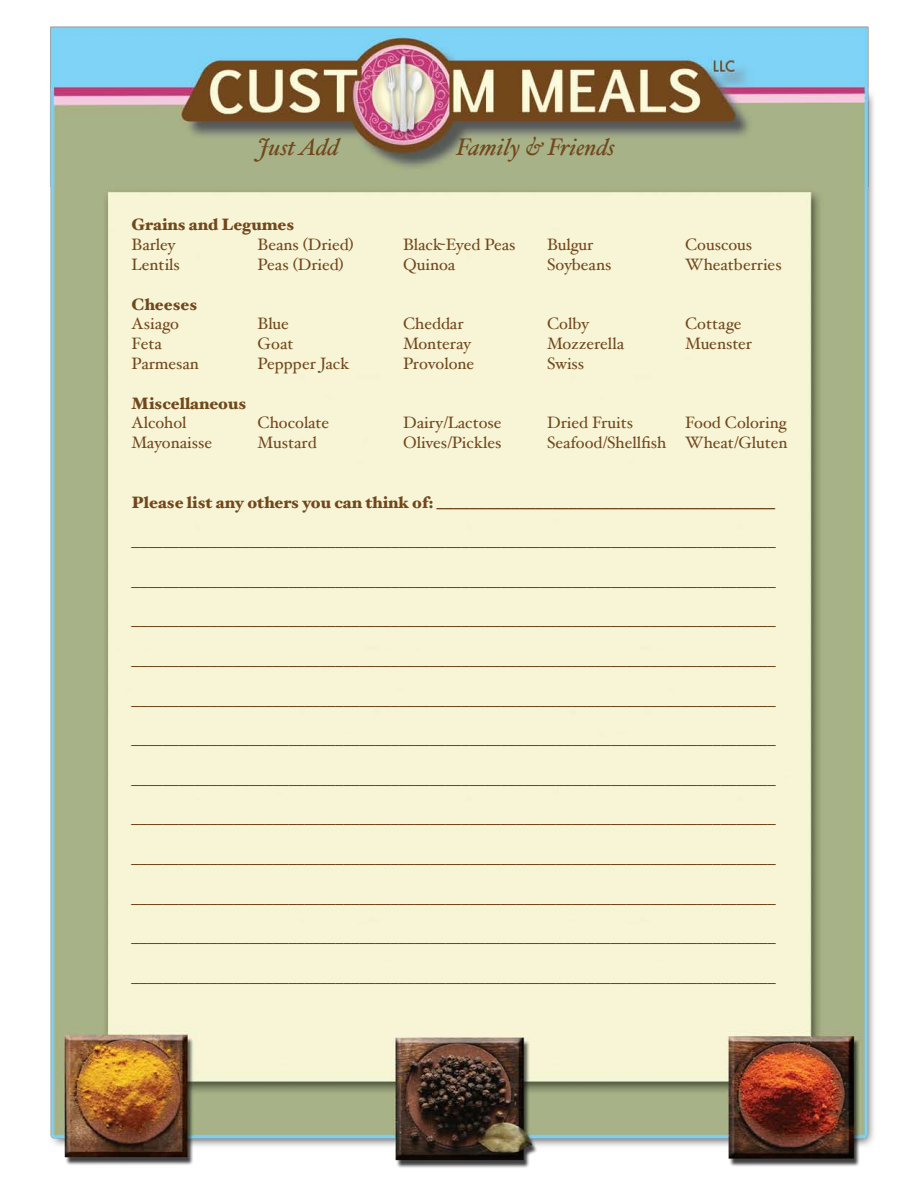
<style>
.page{position:relative;width:918px;height:1188px;background:#fff}
.page>*{position:absolute;margin:0;border:0;box-sizing:border-box;transform-origin:0 0}
.t1{font:italic 24px "Hoefler Text";color:#71471c}
.t2{font:16.5px "Hoefler Text";color:#71471c}
.t3{font:900 16.5px "Hoefler Text";color:#71471c}
</style>
<div class="page">
<img style="left:50px;top:26px;width:824px;height:1142px">
<h1 class="t1" style="left:258px;top:133px;width:83px">Just Add</h1>
<h1 class="t1" style="left:457px;top:133px;width:160px">Family &amp; Friends</h1>
<p class="t3" style="left:132px;top:215px;width:164px">Grains and Legumes</p>
<p class="t2" style="left:132px;top:235px;width:45px">Barley</p>
<p class="t2" style="left:258px;top:235px;width:98px">Beans (Dried)</p>
<p class="t2" style="left:403px;top:235px;width:114px">Black-Eyed Peas</p>
<p class="t2" style="left:547px;top:235px;width:48px">Bulgur</p>
<p class="t2" style="left:685px;top:235px;width:69px">Couscous</p>
<p class="t2" style="left:132px;top:255px;width:50px">Lentils</p>
<p class="t2" style="left:258px;top:255px;width:88px">Peas (Dried)</p>
<p class="t2" style="left:403px;top:255px;width:54px">Quinoa</p>
<p class="t2" style="left:547px;top:255px;width:66px">Soybeans</p>
<p class="t2" style="left:685px;top:255px;width:98px">Wheatberries</p>
<p class="t3" style="left:132px;top:294px;width:67px">Cheeses</p>
<p class="t2" style="left:132px;top:314px;width:49px">Asiago</p>
<p class="t2" style="left:258px;top:314px;width:33px">Blue</p>
<p class="t2" style="left:403px;top:314px;width:62px">Cheddar</p>
<p class="t2" style="left:547px;top:314px;width:43px">Colby</p>
<p class="t2" style="left:685px;top:314px;width:58px">Cottage</p>
<p class="t2" style="left:132px;top:334px;width:32px">Feta</p>
<p class="t2" style="left:258px;top:334px;width:37px">Goat</p>
<p class="t2" style="left:403px;top:334px;width:69px">Monteray</p>
<p class="t2" style="left:547px;top:334px;width:78px">Mozzerella</p>
<p class="t2" style="left:685px;top:334px;width:68px">Muenster</p>
<p class="t2" style="left:132px;top:354px;width:69px">Parmesan</p>
<p class="t2" style="left:258px;top:354px;width:93px">Peppper Jack</p>
<p class="t2" style="left:403px;top:354px;width:73px">Provolone</p>
<p class="t2" style="left:547px;top:354px;width:39px">Swiss</p>
<p class="t3" style="left:132px;top:393px;width:116px">Miscellaneous</p>
<p class="t2" style="left:132px;top:413px;width:56px">Alcohol</p>
<p class="t2" style="left:258px;top:413px;width:73px">Chocolate</p>
<p class="t2" style="left:403px;top:413px;width:100px">Dairy/Lactose</p>
<p class="t2" style="left:547px;top:413px;width:88px">Dried Fruits</p>
<p class="t2" style="left:685px;top:413px;width:103px">Food Coloring</p>
<p class="t2" style="left:132px;top:433px;width:82px">Mayonaisse</p>
<p class="t2" style="left:258px;top:433px;width:61px">Mustard</p>
<p class="t2" style="left:403px;top:433px;width:100px">Olives/Pickles</p>
<p class="t2" style="left:547px;top:433px;width:242px">Seafood/Shellfish Wheat/Gluten</p>
<p class="t3" style="left:132px;top:492px;width:645px">Please list any others you can think of: _________________________________________</p>
<p class="t2" style="left:132px;top:532px;width:646px">__________________________________________________________________________________</p>
<p class="t2" style="left:132px;top:571px;width:646px">__________________________________________________________________________________</p>
<p class="t2" style="left:132px;top:611px;width:646px">__________________________________________________________________________________</p>
<p class="t2" style="left:132px;top:651px;width:646px">__________________________________________________________________________________</p>
<p class="t2" style="left:132px;top:690px;width:646px">__________________________________________________________________________________</p>
<p class="t2" style="left:132px;top:730px;width:646px">__________________________________________________________________________________</p>
<p class="t2" style="left:132px;top:769px;width:646px">__________________________________________________________________________________</p>
<p class="t2" style="left:132px;top:809px;width:646px">__________________________________________________________________________________</p>
<p class="t2" style="left:132px;top:849px;width:646px">__________________________________________________________________________________</p>
<p class="t2" style="left:132px;top:888px;width:646px">__________________________________________________________________________________</p>
<p class="t2" style="left:132px;top:928px;width:646px">__________________________________________________________________________________</p>
<p class="t2" style="left:132px;top:967px;width:646px">__________________________________________________________________________________</p>
</div>
